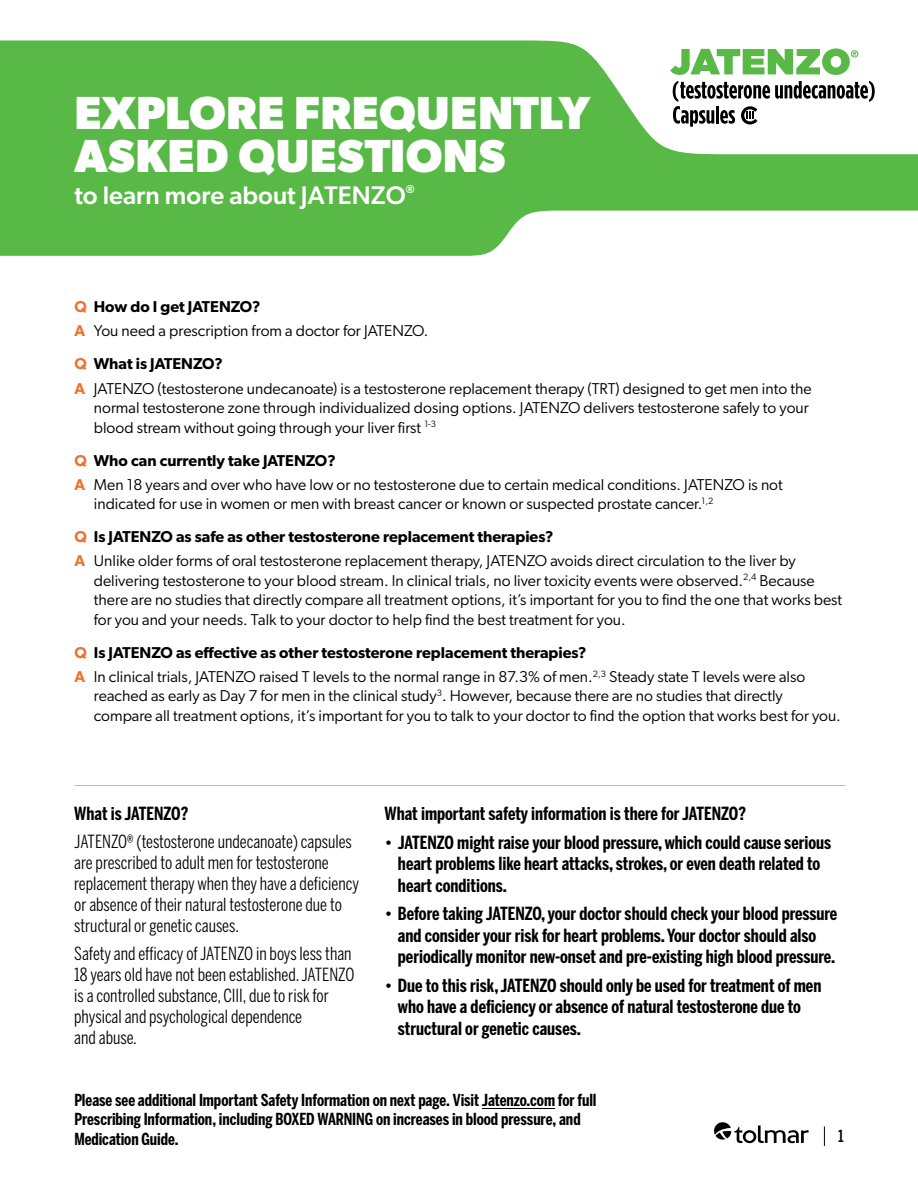
<style>
.page{position:relative;width:918px;height:1188px;background:#fff}
.page>*{position:absolute;margin:0;border:0;box-sizing:border-box;transform-origin:0 0}
.t1{font:700 46.5px/43.5px "Gibson";letter-spacing:.01em;color:#fff}
.t2{font:500 25.5px "Gibson";color:#fff}
.t3{font:700 18px/21.6px "Benton Sans Compressed";color:#000}
.t4{font:18px/21px "Benton Sans Compressed";color:#000}
.t5{font:700 16.5px/19.5px "Benton Sans Compressed";letter-spacing:-.005em;color:#000}
.t6{font:500 16.5px "Benton Sans Compressed";color:#000}
.t7{font:15.75px/19.5px "Gibson";color:#000}
.t8{font:500 11.4px "Gibson";color:#fff}
.s1{font-weight:600;color:#ed7232}
.s2{font-weight:600}
</style>
<div class="page">
<div style="left:0;top:0;width:918px;height:272px;background:#58b947"></div>
<svg style="left:0;top:211px;width:918px;height:61px;fill:#fff"></svg>
<hr style="left:74px;top:785px;width:772px;height:1px;background:#b3bbc7">
<hr style="left:482px;top:1108px;width:73px;height:1px;background:#000">
<svg style="left:0;top:0;width:918px;height:154px"></svg>
<svg style="left:670px;top:48px;width:188px;height:27px"></svg>
<svg style="left:673px;top:81px;width:202px;height:46px;background:#bdbdbd"></svg>
<svg style="left:714px;top:1122px;width:95px;height:21px"></svg>
<svg style="left:824px;top:1126px;width:1px;height:20px"></svg>
<h1 class="t1" style="left:74px;top:90px;width:517px">EXPLORE FREQUENTLY<br>ASKED QUESTIONS</h1>
<h2 class="t2" style="left:74px;top:180px;width:333px">to learn more about JATENZO</h2>
<p class="t8" style="left:406px;top:182px;width:10px">®</p>
<p class="t7" style="left:74px;top:295px;width:356px;line-height:24.2px"><span class="s1">Q</span> <span class="s2">How do I get JATENZO?<br></span><span class="s1">A</span> You need a prescription from a doctor for JATENZO.</p>
<p class="t7" style="left:74px;top:352px;width:739px;line-height:24.2px"><span class="s1">Q</span> <span class="s2">What is JATENZO?<br></span><span class="s1">A</span> JATENZO (testosterone undecanoate) is a testosterone replacement therapy (TRT) designed to get men into the</p>
<p class="t7" style="left:94px;top:398px;width:716px">normal testosterone zone through individualized dosing options. JATENZO delivers testosterone safely to your blood stream without going through your liver first <sup>1-3</sup></p>
<p class="t7" style="left:74px;top:448px;width:710px;line-height:24.2px"><span class="s1">Q</span> <span class="s2">Who can currently take JATENZO?<br></span><span class="s1">A</span> Men 18 years and over who have low or no testosterone due to certain medical conditions. JATENZO is not</p>
<p class="t7" style="left:74px;top:487px;width:641px;line-height:33px;text-indent:19px">indicated for use in women or men with breast cancer or known or suspected prostate cancer.<sup>1,2<br></sup><span class="s1">Q</span> <span class="s2">Is JATENZO as safe as other testosterone replacement therapies?</span></p>
<p class="t7" style="left:94px;top:551px;width:750px;text-indent:-19px"><span class="s1">A</span> Unlike older forms of oral testosterone replacement therapy, JATENZO avoids direct circulation to the liver by delivering testosterone to your blood stream. In clinical trials, no liver toxicity events were observed.<sup>2,4</sup> Because there are no studies that directly compare all treatment options, it’s important for you to find the one that works best for you and your needs. Talk to your doctor to help find the best treatment for you.</p>
<p class="t7" style="left:74px;top:640px;width:732px;line-height:24.2px"><span class="s1">Q</span> <span class="s2">Is JATENZO as effective as other testosterone replacement therapies?<br></span><span class="s1">A</span> In clinical trials, JATENZO raised T levels to the normal range in 87.3% of men.<sup>2,3</sup> Steady state T levels were also</p>
<p class="t7" style="left:94px;top:686px;width:749px">reached as early as Day 7 for men in the clinical study<sup>3</sup>. However, because there are no studies that directly compare all treatment options, it’s important for you to talk to your doctor to find the option that works best for you.</p>
<p class="t3" style="left:74px;top:803px;width:115px">What is JATENZO?</p>
<p class="t4" style="left:74px;top:831px;width:286px">JATENZO® (testosterone undecanoate) capsules are prescribed to adult men for testosterone replacement therapy when they have a deficiency or absence of their natural testosterone due to structural or genetic causes.</p>
<p class="t4" style="left:74px;top:943px;width:282px">Safety and efficacy of JATENZO in boys less than 18 years old have not been established. JATENZO is a controlled substance, CIII, due to risk for physical and psychological dependence<br>and abuse.</p>
<p class="t3" style="left:384px;top:803px;width:363px">What important safety information is there for JATENZO?</p>
<p class="t3" style="left:398px;top:832px;width:435px;text-indent:-14px">• JATENZO might raise your blood pressure, which could cause serious heart problems like heart attacks, strokes, or even death related to heart conditions.</p>
<p class="t3" style="left:398px;top:903px;width:441px;text-indent:-14px">• Before taking JATENZO, your doctor should check your blood pressure and consider your risk for heart problems. Your doctor should also periodically monitor new-onset and pre-existing high blood pressure.</p>
<p class="t3" style="left:398px;top:975px;width:425px;text-indent:-14px">• Due to this risk, JATENZO should only be used for treatment of men who have a deficiency or absence of natural testosterone due to structural or genetic causes.</p>
<p class="t5" style="left:74px;top:1090px;width:524px">Please see additional Important Safety Information on next page. Visit Jatenzo.com for full<br>Prescribing Information, including BOXED WARNING on increases in blood pressure, and<br>Medication Guide.</p>
<p class="t6" style="left:838px;top:1126px;width:7px">1</p>
</div>
